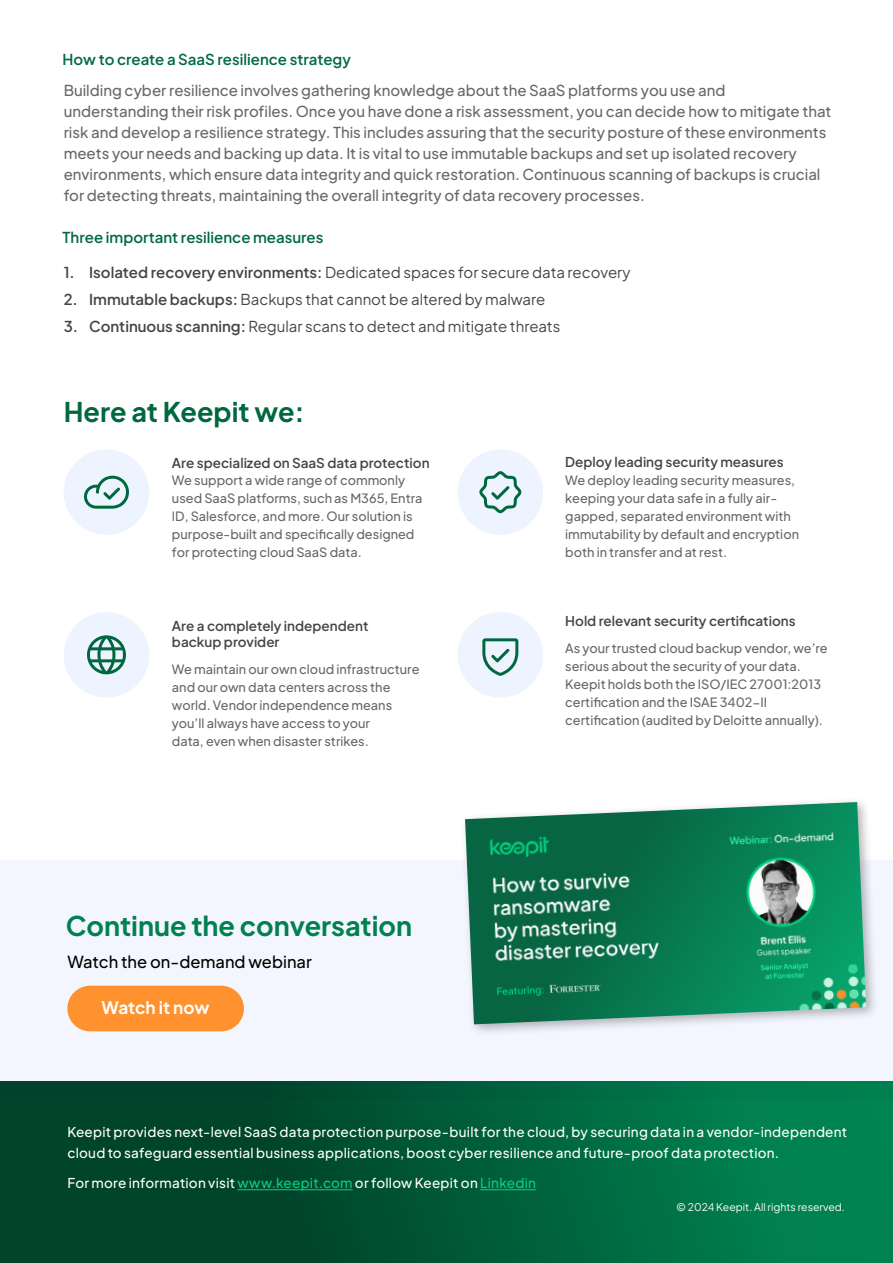
<style>
.page{position:relative;width:893px;height:1263px;background:#fff}
.page>*{position:absolute;margin:0;border:0;box-sizing:border-box;transform-origin:0 0}
.t1{font:700 27px "Plus Jakarta Sans";color:#00814e}
.t2{font:700 27px "Plus Jakarta Sans";color:#00683f}
.t3{font:700 17.1px "Plus Jakarta Sans";letter-spacing:-.005em;color:#fff}
.t4{font:500 16.5px "Plus Jakarta Sans";color:#000}
.t5{font:500 15px/21px "Plus Jakarta Sans";color:#666767}
.t6{font:15px "Plus Jakarta Sans";color:#454545}
.t7{font:600 15px "Plus Jakarta Sans";color:#006944}
.t8{font:500 13.5px/21px "Plus Jakarta Sans";letter-spacing:.02em;color:#fff}
.t9{font:600 13.5px/16.2px "Plus Jakarta Sans";color:#454545}
.t10{font:500 12.75px/18px "Plus Jakarta Sans";color:#666767}
.t11{font:10.5px "Plus Jakarta Sans";color:#fff}
.s1{font-weight:600}
.s2{color:#00d37f}
</style>
<div class="page">
<div style="left:0;top:860px;width:893px;height:239px;background:#f4f6ff"></div>
<div style="left:459px;top:797px;width:420px;height:240px;background:#000;opacity:.3"></div>
<img style="left:465px;top:802px;width:401px;height:222px">
<div style="left:0;top:1081px;width:893px;height:182px;background:linear-gradient(to right,#003623,#008551)"></div>
<div style="left:67px;top:986px;width:177px;height:45px;background:#ff912f;border-radius:23px"></div>
<hr style="left:237px;top:1189px;width:116px;height:1px;background:#00d37f">
<hr style="left:480px;top:1189px;width:56px;height:1px;background:#00d37f">
<div style="left:64px;top:612px;width:85px;height:86px;background:#eef4ff;border-radius:50%"></div>
<svg style="left:87px;top:635px;width:39px;height:40px"></svg>
<div style="left:458px;top:612px;width:85px;height:86px;background:#eef4ff;border-radius:50%"></div>
<svg style="left:482px;top:638px;width:36px;height:38px"></svg>
<div style="left:64px;top:449px;width:85px;height:86px;background:#eef4ff;border-radius:50%"></div>
<svg style="left:84px;top:476px;width:45px;height:33px"></svg>
<div style="left:458px;top:449px;width:85px;height:86px;background:#eef4ff;border-radius:50%"></div>
<svg style="left:479px;top:471px;width:42px;height:42px"></svg>
<p class="t7" style="left:63px;top:46px;width:290px">How to create a SaaS resilience strategy</p>
<p class="t5" style="left:64px;top:78px;width:769px">Building cyber resilience involves gathering knowledge about the SaaS platforms you use and understanding their risk profiles. Once you have done a risk assessment, you can decide how to mitigate that risk and develop a resilience strategy. This includes assuring that the security posture of these environments meets your needs and backing up data. It is vital to use immutable backups and set up isolated recovery environments, which ensure data integrity and quick restoration. Continuous scanning of backups is crucial for detecting threats, maintaining the overall integrity of data recovery processes.</p>
<p class="t7" style="left:63px;top:224px;width:262px">Three important resilience measures</p>
<p class="t6" style="left:64px;top:260px;width:568px"><span class="s1">1. Isolated recovery environments:</span> Dedicated spaces for secure data recovery</p>
<p class="t6" style="left:64px;top:287px;width:483px"><span class="s1">2. Immutable backups:</span> Backups that cannot be altered by malware</p>
<p class="t6" style="left:64px;top:314px;width:498px"><span class="s1">3. Continuous scanning:</span> Regular scans to detect and mitigate threats</p>
<h1 class="t2" style="left:64px;top:387px;width:243px">Here at Keepit we:</h1>
<p class="t9" style="left:172px;top:453px;width:259px">Are specialized on SaaS data protection</p>
<p class="t10" style="left:172px;top:469px;width:252px">We support a wide range of commonly used SaaS platforms, such as M365, Entra ID, Salesforce, and more. Our solution is purpose-built and specifically designed for protecting cloud SaaS data.</p>
<p class="t9" style="left:172px;top:616px;width:198px">Are a completely independent backup provider</p>
<p class="t10" style="left:172px;top:658px;width:249px">We maintain our own cloud infrastructure and our own data centers across the world. Vendor independence means you’ll always have access to your<br>data, even when disaster strikes.</p>
<h1 class="t1" style="left:66px;top:902px;width:348px">Continue the conversation</h1>
<p class="t4" style="left:67px;top:947px;width:246px">Watch the on-demand webinar</p>
<h2 class="t3" style="left:102px;top:992px;width:109px">Watch it now</h2>
<p class="t9" style="left:565px;top:452px;width:220px">Deploy leading security measures</p>
<p class="t10" style="left:565px;top:469px;width:235px">We deploy leading security measures, keeping your data safe in a fully air&shy;gapped, separated environment with immutability by default and encryption both in transfer and at rest.</p>
<p class="t9" style="left:565px;top:611px;width:232px">Hold relevant security certifications</p>
<p class="t10" style="left:565px;top:637px;width:264px">As your trusted cloud backup vendor, we’re serious about the security of your data.<br>Keepit holds both the ISO/IEC 27001:2013 certification and the ISAE 3402-II certification (audited by Deloitte annually).</p>
<p class="t8" style="left:67px;top:1120px;width:781px">Keepit provides next-level SaaS data protection purpose-built for the cloud, by securing data in a vendor-independent cloud to safeguard essential business applications, boost cyber resilience and future-proof data protection.</p>
<p class="t8" style="left:67px;top:1170px;width:470px">For more information visit <span class="s2">www.keepit.com</span> or follow Keepit on <span class="s2">Linkedin</span></p>
<p class="t11" style="left:676px;top:1199px;width:170px">© 2024 Keepit. All rights reserved.</p>
</div>
